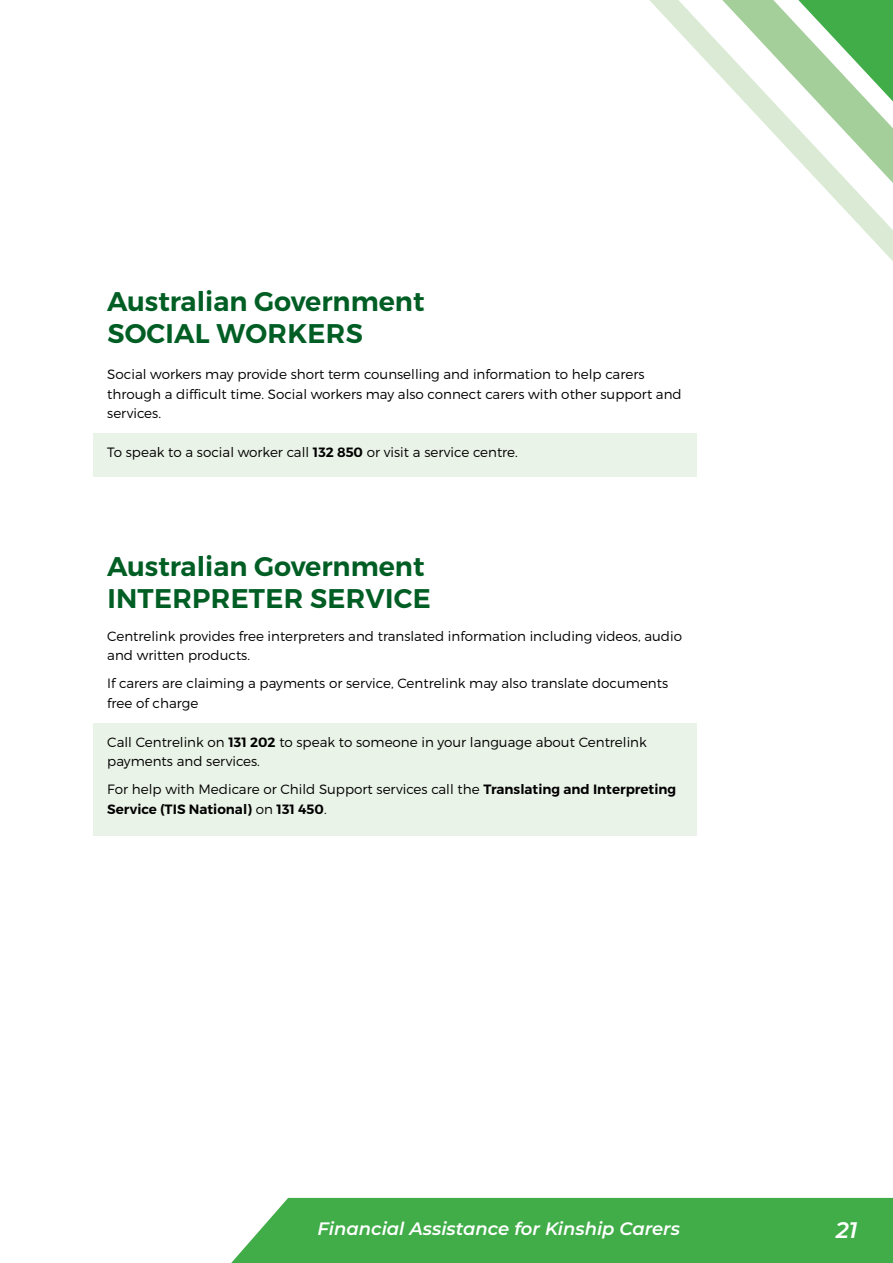
<style>
.page{position:relative;width:893px;height:1263px;background:#fff}
.page>*{position:absolute;margin:0;border:0;box-sizing:border-box;transform-origin:0 0}
.t1{font:600 27px/32.4px "Montserrat";color:#005e24}
.t2{font:italic 600 22.5px "Montserrat";color:#fff}
.t3{font:italic 600 18px "Montserrat";color:#fff}
.t4{font:300 13.5px/19.5px "Montserrat";color:#000}
.t5{font:600 13.5px/19.5px "Montserrat";color:#000}
.s1{font-style:inherit}
.s2{font-weight:600}
.s3{font-weight:300}
</style>
<div class="page">
<svg style="left:649px;top:0;width:244px;height:261px"></svg>
<div style="left:231px;top:1198px;width:662px;height:65px;background:#41ad49"></div>
<div style="left:94px;top:433px;width:603px;height:44px;background:#eaf3e7"></div>
<div style="left:94px;top:723px;width:603px;height:113px;background:#eaf3e7"></div>
<h1 class="t1" style="left:107px;top:286px;width:319px">Australian <span class="s1">G</span>overnment<br>SOCIAL WORKERS</h1>
<p class="t4" style="left:107px;top:364px;width:576px">Social workers may provide short term counselling and information to help carers through a difficult time. Social workers may also connect carers with other support and services.</p>
<p class="t4" style="left:107px;top:442px;width:412px">To speak to a social worker call <span class="s2">132 850</span> or visit a service centre.</p>
<h1 class="t1" style="left:107px;top:550px;width:325px">Australian <span class="s1">G</span>overnment<br>INTERPRETER SERVICE</h1>
<p class="t4" style="left:107px;top:626px;width:576px">Centrelink provides free interpreters and translated information including videos, audio and written products.</p>
<p class="t4" style="left:107px;top:673px;width:562px">If carers are claiming a payments or service, Centrelink may also translate documents free of charge</p>
<p class="t4" style="left:107px;top:732px;width:541px">Call Centrelink on <span class="s2">131 202</span> to speak to someone in your language about Centrelink payments and services.</p>
<p class="t5" style="left:107px;top:780px;width:570px"><span class="s3">For help with Medicare or Child Support services call the</span> Translating and Interpreting<br>Service (TIS National) <span class="s3">on</span> 131 450<span class="s3">.</span></p>
<h3 class="t3" style="left:318px;top:1216px;width:364px">Financial Assistance for Kinship Carers</h3>
<h2 class="t2" style="left:836px;top:1214px;width:23px">21</h2>
</div>
